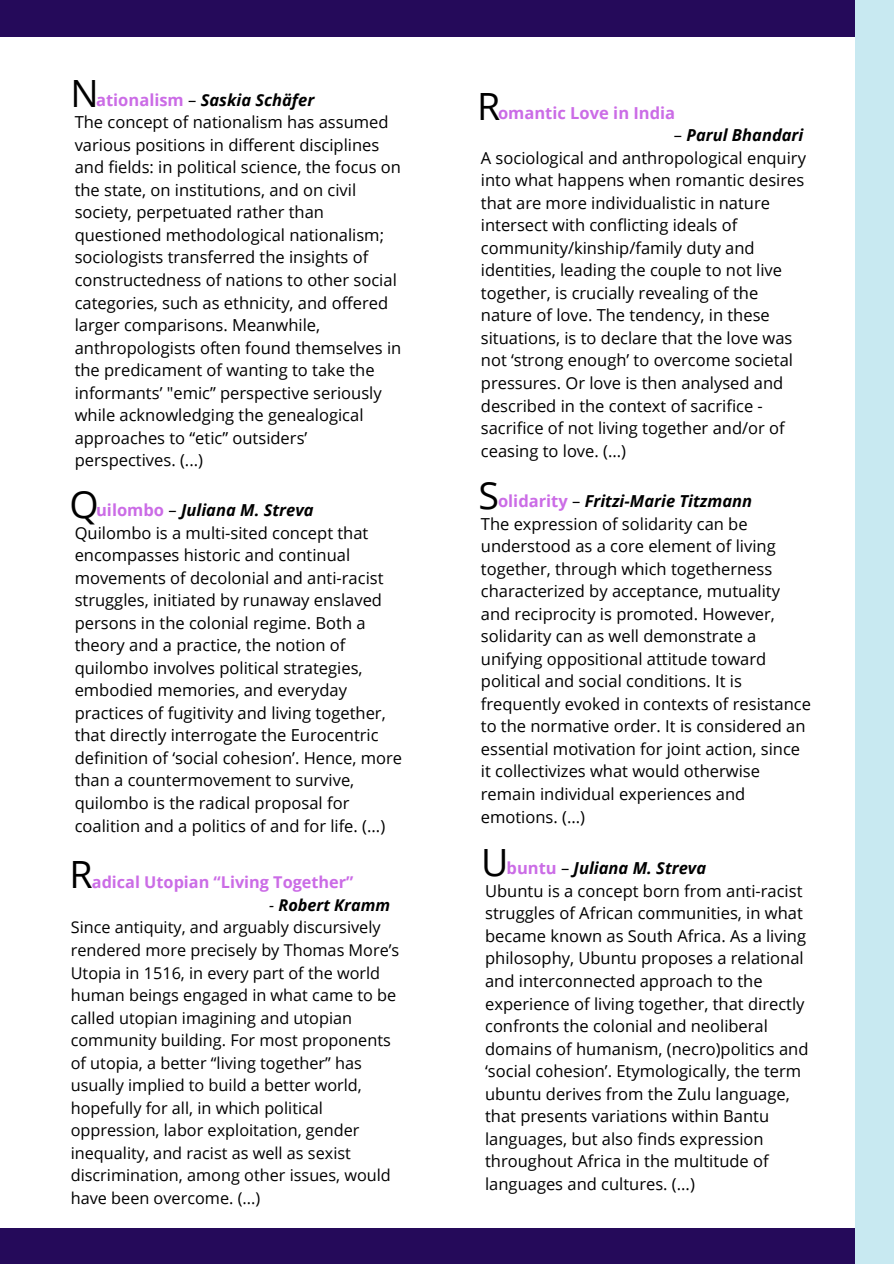
<style>
.page{position:relative;width:894px;height:1264px;background:#fff}
.page>*{position:absolute;margin:0;border:0;box-sizing:border-box;transform-origin:0 0}
.t1{font:37.5px "Open Sans";color:#000}
.t2{font:16.5px/22.5px "Open Sans";color:#000}
.t3{font:italic 700 16.5px "Open Sans";color:#000}
.t4{font:700 16.5px "Open Sans";color:#cb6ce6}
.t5{font:16.2px/22.5px "Open Sans";color:#000}
.t6{font:700 16.2px "Open Sans";color:#cb6ce6}
.t7{font:italic 700 16.2px "Open Sans";color:#000}
.s1{font-style:normal;color:#cb6ce6}
.s2{font-weight:400;font-style:normal}
.s3{font-weight:400}
</style>
<div class="page">
<div style="left:0;top:1227px;width:893px;height:36px;background:#250a5a"></div>
<div style="left:0;top:0;width:893px;height:37px;background:#250a5a"></div>
<div style="left:855px;top:0;width:38px;height:1263px;background:#c8e9f1"></div>
<p class="t1" style="left:71px;top:66px;width:30px">N</p>
<p class="t3" style="left:96px;top:88px;width:219px"><span class="s1">ationalism</span> <span class="s2">–</span> Saskia Schäfer</p>
<p class="t2" style="left:75px;top:111px;width:328px">The concept of nationalism has assumed various positions in different disciplines and fields: in political science, the focus on the state, on institutions, and on civil society, perpetuated rather than questioned methodological nationalism; sociologists transferred the insights of constructedness of nations to other social categories, such as ethnicity, and offered larger comparisons. Meanwhile, anthropologists often found themselves in the predicament of wanting to take the informants’ "emic” perspective seriously while acknowledging the genealogical approaches to “etic” outsiders’ perspectives. (...)</p>
<p class="t3" style="left:96px;top:498px;width:219px"><span class="s1">uilombo</span> <span class="s2">–</span> Juliana M. Streva</p>
<p class="t2" style="left:75px;top:521px;width:329px">Quilombo is a multi-sited concept that encompasses historic and continual movements of decolonial and anti-racist struggles, initiated by runaway enslaved persons in the colonial regime. Both a theory and a practice, the notion of quilombo involves political strategies, embodied memories, and everyday practices of fugitivity and living together, that directly interrogate the Eurocentric definition of ‘social cohesion’. Hence, more than a countermovement to survive, quilombo is the radical proposal for coalition and a politics of and for life. (...)</p>
<p class="t1" style="left:477px;top:80px;width:25px">R</p>
<p class="t4" style="left:498px;top:101px;width:179px">omantic Love in India</p>
<p class="t3" style="left:673px;top:124px;width:131px"><span class="s2">–</span> Parul Bhandari</p>
<p class="t2" style="left:480px;top:146px;width:326px">A sociological and anthropological enquiry into what happens when romantic desires that are more individualistic in nature intersect with conflicting ideals of community/kinship/family duty and identities, leading the couple to not live together, is crucially revealing of the nature of love. The tendency, in these situations, is to declare that the love was not ‘strong enough’ to overcome societal pressures. Or love is then analysed and described in the context of sacrifice - sacrifice of not living together and/or of ceasing to love. (...)</p>
<p class="t1" style="left:70px;top:478px;width:31px">Q</p>
<p class="t1" style="left:478px;top:469px;width:22px">S</p>
<p class="t3" style="left:498px;top:489px;width:255px"><span class="s1">olidarity</span> <span class="s2">–</span> Fritzi-Marie Titzmann</p>
<p class="t2" style="left:480px;top:512px;width:331px">The expression of solidarity can be understood as a core element of living together, through which togetherness characterized by acceptance, mutuality and reciprocity is promoted. However, solidarity can as well demonstrate a unifying oppositional attitude toward political and social conditions. It is frequently evoked in contexts of resistance to the normative order. It is considered an essential motivation for joint action, since it collectivizes what would otherwise remain individual experiences and emotions. (...)</p>
<p class="t3" style="left:506px;top:856px;width:201px"><span class="s1">buntu</span> <span class="s2">–</span> Juliana M. Streva</p>
<p class="t2" style="left:485px;top:879px;width:325px">Ubuntu is a concept born from anti-racist struggles of African communities, in what became known as South Africa. As a living philosophy, Ubuntu proposes a relational and interconnected approach to the experience of living together, that directly confronts the colonial and neoliberal domains of humanism, (necro)politics and ‘social cohesion’. Etymologically, the term ubuntu derives from the Zulu language, that presents variations within Bantu languages, but also finds expression throughout Africa in the multitude of languages and cultures. (...)</p>
<p class="t1" style="left:481px;top:836px;width:29px">U</p>
<p class="t1" style="left:70px;top:847px;width:25px">R</p>
<p class="t6" style="left:92px;top:871px;width:263px">adical Utopian “Living Together”</p>
<p class="t7" style="left:269px;top:893px;width:122px"><span class="s3">-</span> Robert Kramm</p>
<p class="t5" style="left:71px;top:915px;width:330px">Since antiquity, and arguably discursively rendered more precisely by Thomas More’s Utopia in 1516, in every part of the world human beings engaged in what came to be called utopian imagining and utopian community building. For most proponents of utopia, a better “living together” has usually implied to build a better world, hopefully for all, in which political oppression, labor exploitation, gender inequality, and racist as well as sexist discrimination, among other issues, would have been overcome. (...)</p>
</div>
